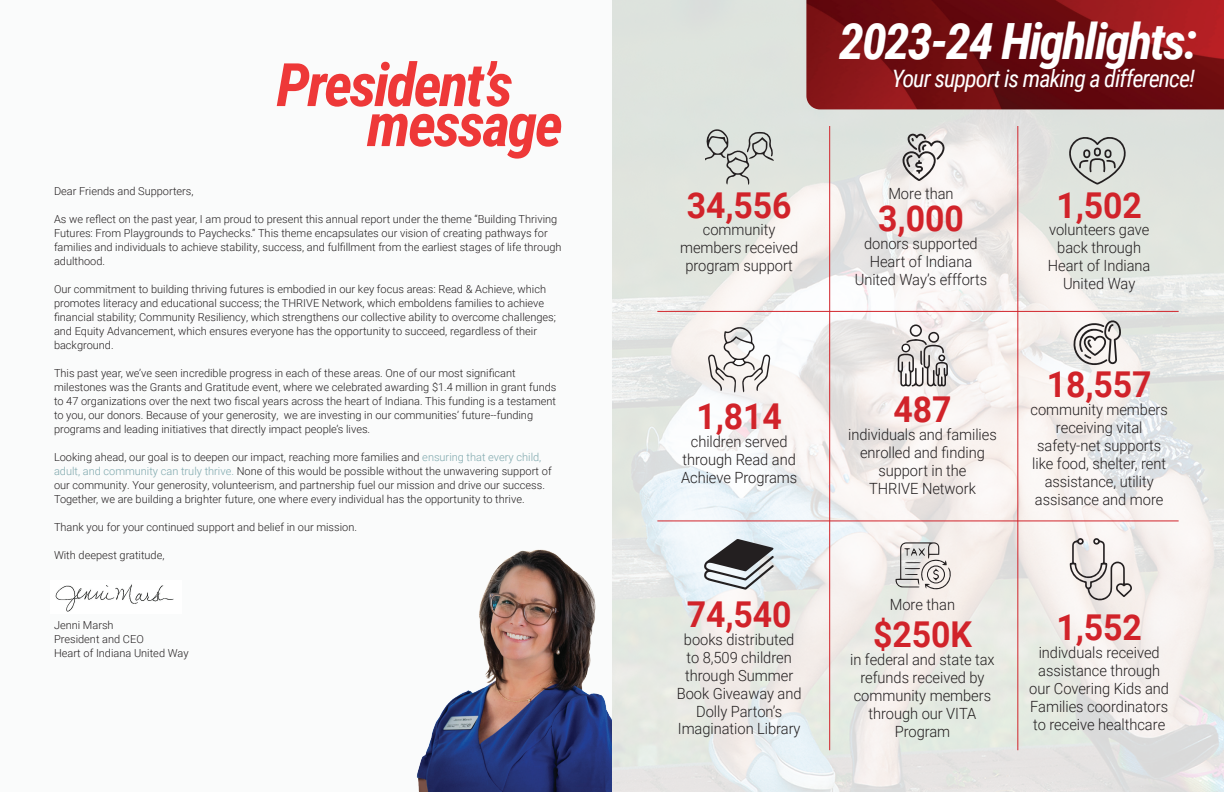
<style>
.page{position:relative;width:1224px;height:792px;background:#fff}
.page>*{position:absolute;margin:0;border:0;box-sizing:border-box;transform-origin:0 0}
.t1{font:italic 700 60px "Roboto Condensed";letter-spacing:-.04em;color:#ee3838}
.t2{font:italic 700 50px "Roboto Condensed";letter-spacing:-.04em;color:#fff}
.t3{font:700 35.6px "Roboto";letter-spacing:-.005em;color:#d1232a;scale:.95 1}
.t4{font:italic 24px "Roboto Condensed";letter-spacing:-.04em;color:#fff}
.t5{font:300 15.4px/17.9px "Roboto";letter-spacing:-.005em;color:#231f20;text-align:center;scale:.95 1}
.t6{font:300 11px/14px "Roboto";color:#231f20}
.s1{color:#7da7ac}
</style>
<div class="page">
<img style="left:612px;top:0;width:612px;height:792px">
<div style="left:0;top:0;width:612px;height:792px;background:#fafbfb"></div>
<img style="left:416px;top:549px;width:196px;height:243px">
<img style="left:55px;top:584px;width:119px;height:28px">
<img style="left:806px;top:0;width:418px;height:109px">
<hr style="left:657px;top:311px;width:522px;height:1px;background:#d1232a">
<hr style="left:657px;top:521px;width:522px;height:1px;background:#d1232a">
<svg style="left:902px;top:134px;width:43px;height:47px"></svg>
<hr style="left:829px;top:126px;width:1px;height:624px;background:#d1232a">
<hr style="left:1018px;top:126px;width:1px;height:624px;background:#d1232a">
<svg style="left:1069px;top:135px;width:57px;height:49px;background:#bcbfbb"></svg>
<svg style="left:704px;top:539px;width:70px;height:51px"></svg>
<svg style="left:708px;top:326px;width:63px;height:67px"></svg>
<svg style="left:1070px;top:538px;width:62px;height:62px"></svg>
<svg style="left:1072px;top:320px;width:49px;height:45px"></svg>
<svg style="left:705px;top:129px;width:69px;height:56px;background:#c4c7c3"></svg>
<svg style="left:898px;top:324px;width:50px;height:63px"></svg>
<svg style="left:895px;top:542px;width:56px;height:48px;background:#ccc8c6"></svg>
<h1 class="t1" style="left:276px;top:43px;width:238px">President’s</h1>
<h1 class="t1" style="left:367px;top:83px;width:197px">message</h1>
<p class="t6" style="left:54px;top:184px;width:141px">Dear Friends and Supporters,</p>
<p class="t6" style="left:54px;top:212px;width:509px">As we reflect on the past year, I am proud to present this annual report under the theme “Building Thriving Futures: From Playgrounds to Paychecks.” This theme encapsulates our vision of creating pathways for families and individuals to achieve stability, success, and fulfillment from the earliest stages of life through adulthood.</p>
<p class="t6" style="left:54px;top:282px;width:504px">Our commitment to building thriving futures is embodied in our key focus areas: Read &amp; Achieve, which promotes literacy and educational success; the THRIVE Network, which emboldens families to achieve financial stability; Community Resiliency, which strengthens our collective ability to overcome challenges; and Equity Advancement, which ensures everyone has the opportunity to succeed, regardless of their background.</p>
<p class="t6" style="left:54px;top:366px;width:504px">This past year, we’ve seen incredible progress in each of these areas. One of our most significant milestones was the Grants and Gratitude event, where we celebrated awarding $1.4 million in grant funds to 47 organizations over the next two fiscal years across the heart of Indiana. This funding is a testament to you, our donors. Because of your generosity, we are investing in our communities’ future--funding programs and leading initiatives that directly impact people’s lives.</p>
<p class="t6" style="left:54px;top:450px;width:499px">Looking ahead, our goal is to deepen our impact, reaching more families and <span class="s1">ensuring that every child, adult, and community can truly thrive.</span> None of this would be possible without the unwavering support of our community. Your generosity, volunteerism, and partnership fuel our mission and drive our success.<br>Together, we are building a brighter future, one where every individual has the opportunity to thrive.</p>
<p class="t6" style="left:54px;top:520px;width:305px">Thank you for your continued support and belief in our mission.</p>
<p class="t6" style="left:54px;top:548px;width:112px">With deepest gratitude,</p>
<p class="t6" style="left:54px;top:618px;width:136px">Jenni Marsh<br>President and CEO<br>Heart of Indiana United Way</p>
<h3 class="t3" style="left:687px;top:180px;width:112px">34,556</h3>
<h3 class="t5" style="left:680px;top:220px;width:126px">community members received program support</h3>
<h3 class="t3" style="left:696px;top:392px;width:92px">1,814</h3>
<h3 class="t5" style="left:681px;top:432px;width:124px">children served through Read and<br>Achieve Programs</h3>
<h3 class="t3" style="left:687px;top:589px;width:112px">74,540</h3>
<h3 class="t5" style="left:677px;top:630px;width:133px">books distributed to 8,509 children through Summer<br>Book Giveaway and<br>Dolly Parton’s<br>Imagination Library</h3>
<h2 class="t2" style="left:839px;top:6px;width:359px">2023-24 Highlights:</h2>
<h3 class="t4" style="left:892px;top:62px;width:305px">Your support is making a difference!</h3>
<h3 class="t5" style="left:888px;top:184px;width:70px">More than</h3>
<h3 class="t3" style="left:878px;top:194px;width:92px">3,000</h3>
<h3 class="t5" style="left:855px;top:234px;width:141px">donors supported<br>Heart of Indiana<br>United Way’s effforts</h3>
<h3 class="t3" style="left:893px;top:384px;width:63px">487</h3>
<h3 class="t5" style="left:848px;top:425px;width:158px">individuals and families enrolled and finding support in the<br>THRIVE Network</h3>
<h3 class="t3" style="left:1056px;top:180px;width:92px">1,502</h3>
<h3 class="t5" style="left:1048px;top:220px;width:109px">volunteers gave back through<br>Heart of Indiana<br>United Way</h3>
<h3 class="t3" style="left:1047px;top:359px;width:112px">18,557</h3>
<h3 class="t5" style="left:1031px;top:400px;width:146px">community members receiving vital safety-net supports like food, shelter, rent assistance, utility assisance and more</h3>
<h3 class="t5" style="left:890px;top:595px;width:70px">More than</h3>
<h3 class="t3" style="left:873px;top:609px;width:105px">$250K</h3>
<h3 class="t5" style="left:850px;top:650px;width:154px">in federal and state tax refunds received by community members through our VITA<br>Program</h3>
<h3 class="t3" style="left:1056px;top:603px;width:92px">1,552</h3>
<h3 class="t5" style="left:1029px;top:643px;width:149px">indivduals received assistance through our Covering Kids and<br>Families coordinators to receive healthcare</h3>
</div>
